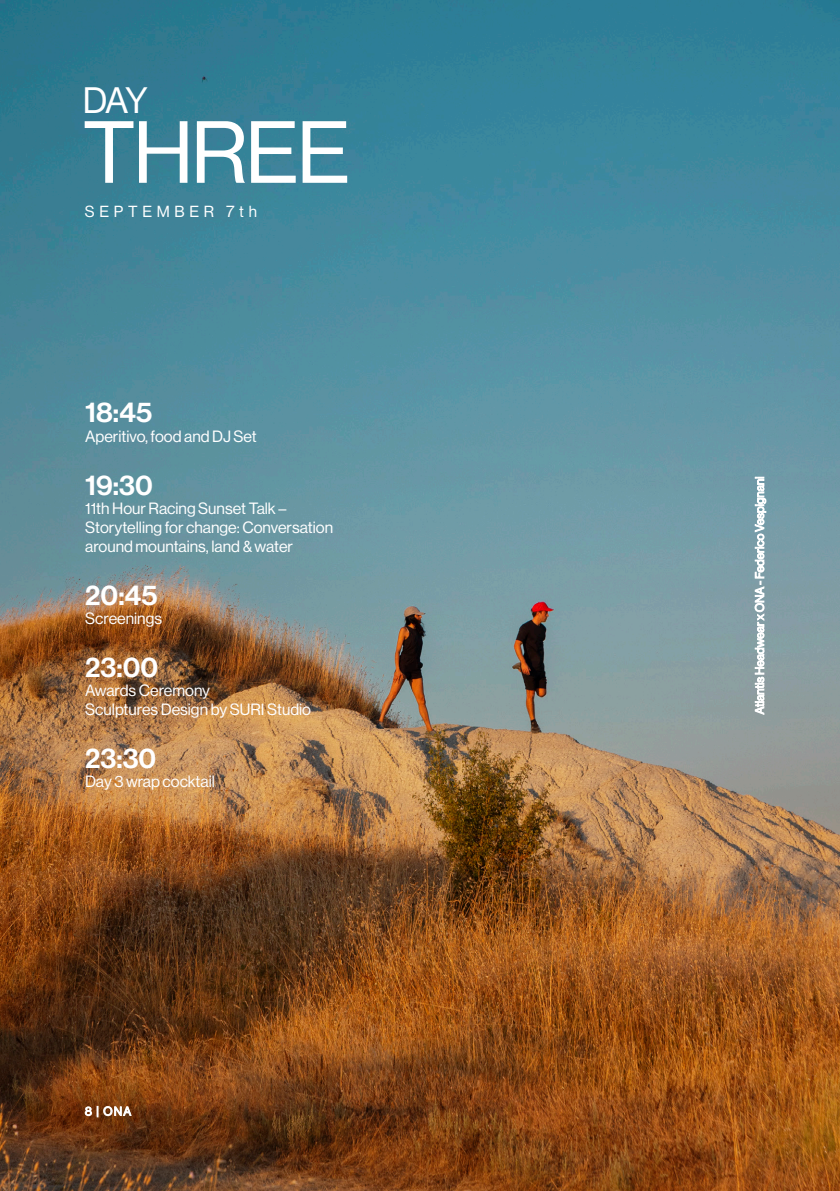
<style>
.page{position:relative;width:840px;height:1191px;background:#fff}
.page>*{position:absolute;margin:0;border:0;box-sizing:border-box;transform-origin:0 0}
.t1{font:86.2px "N Haas Grotesk DS Pro 55 Rg";letter-spacing:-.025em;color:#fff}
.t2{font:36px "N Haas Grotesk DS Pro 55 Rg";color:#fff}
.t3{font:28px "N Haas Grotesk DS Pro 65 Md";color:#fff}
.t4{font:16px/19.2px "N Haas Grotesk DS Pro 55 Rg";color:#fff}
.t5{font:15.8px "N Haas Grotesk DS Pro 55 Rg";letter-spacing:.3em;color:#fff}
.t6{font:12px "N Haas Grotesk DS Pro 55 Rg";color:#fff}
</style>
<div class="page">
<img style="left:0;top:0;width:839px;height:1191px">
<svg style="left:754px;top:477px;width:11px;height:237px"></svg>
<svg style="left:85px;top:1106px;width:46px;height:11px"></svg>
<h2 class="t2" style="left:83px;top:80px;width:66px">DAY</h2>
<h1 class="t1" style="left:83px;top:104px;width:269px">THREE</h1>
<p class="t5" style="left:85px;top:202px;width:174px">SEPTEMBER 7th</p>
<h3 class="t3" style="left:85px;top:396px;width:68px">18:45</h3>
<p class="t4" style="left:85px;top:426px;width:173px">Aperitivo, food and DJ Set</p>
<h3 class="t3" style="left:85px;top:468px;width:69px">19:30</h3>
<p class="t4" style="left:85px;top:498px;width:249px">11th Hour Racing Sunset Talk –<br>Storytelling for change: Conversation around mountains, land &amp; water</p>
<h3 class="t3" style="left:85px;top:579px;width:74px">20:45</h3>
<p class="t4" style="left:85px;top:609px;width:78px">Screenings</p>
<h3 class="t3" style="left:85px;top:651px;width:74px">23:00</h3>
<p class="t4" style="left:85px;top:681px;width:227px">Awards Ceremony<br>Sculptures Design by SURI Studio</p>
<h3 class="t3" style="left:85px;top:742px;width:73px">23:30</h3>
<p class="t4" style="left:85px;top:772px;width:131px">Day 3 wrap cocktail</p>
<p class="t6" style="left:85px;top:1104px;width:48px">8 | ONA</p>
</div>
